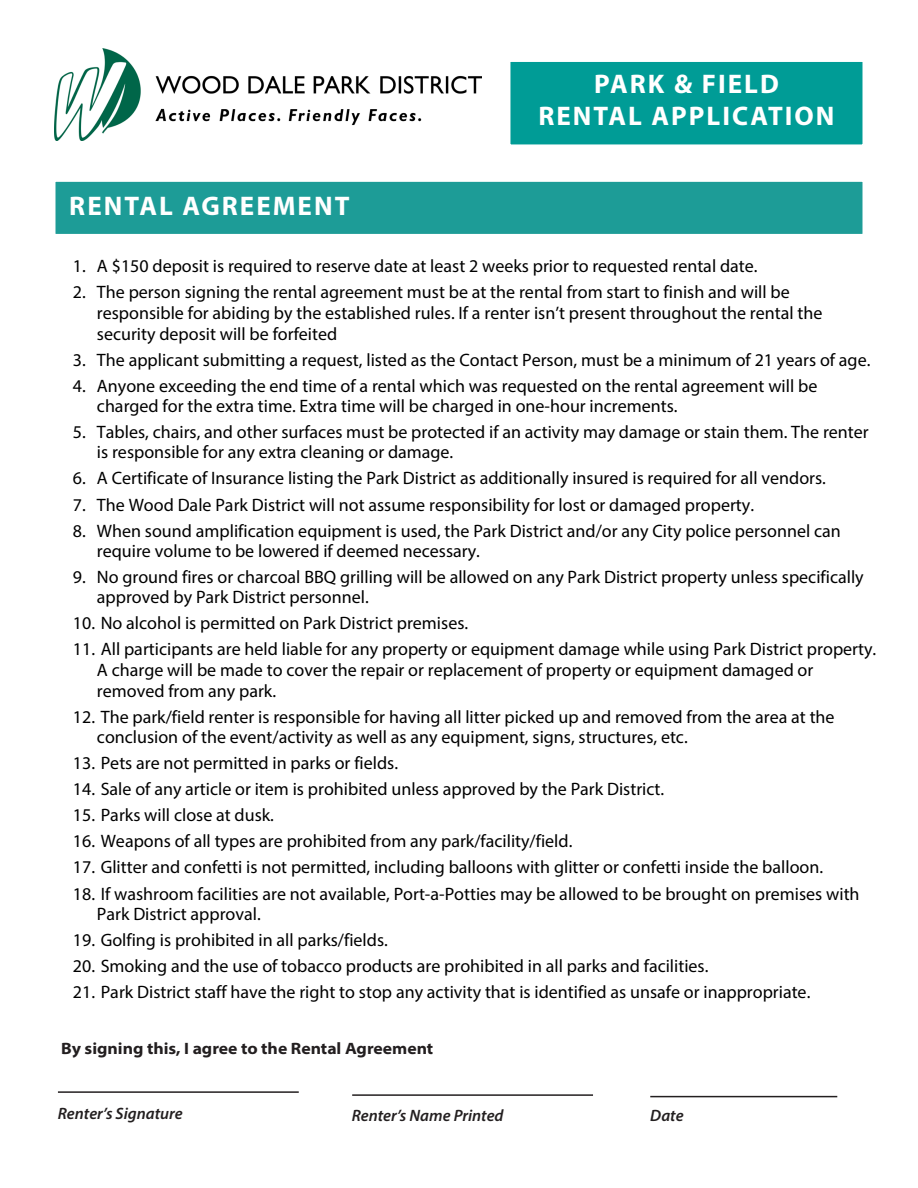
<style>
.page{position:relative;width:918px;height:1188px;background:#fff}
.page>*{position:absolute;margin:0;border:0;box-sizing:border-box;transform-origin:0 0}
.t1{font:700 27px "Myriad Pro";letter-spacing:.075em;color:#fff}
.t2{font:18px/20.1px "Myriad Pro";color:#000}
.t3{font:700 semi-expanded 16.5px "Myriad Pro";color:#231f20}
.t4{font:italic 600 16.5px "Myriad Pro";color:#231f20}
</style>
<div class="page">
<div style="left:54px;top:180px;width:810px;height:55px;background:#1d9c97;border:2px solid #fff"></div>
<hr style="left:58px;top:1091px;width:241px;height:2px;background:#231f20">
<hr style="left:352px;top:1094px;width:241px;height:2px;background:#231f20">
<hr style="left:650px;top:1096px;width:187px;height:1px;background:#231f20">
<img style="left:54px;top:48px;width:428px;height:92px">
<div style="left:509px;top:60px;width:355px;height:86px;background:#009c96;border:2px solid #fff"></div>
<p class="t1" style="left:69px;top:188px;width:282px">RENTAL AGREEMENT</p>
<p class="t1" style="left:594px;top:66px;width:186px">PARK &amp; FIELD</p>
<p class="t1" style="left:538px;top:99px;width:298px">RENTAL APPLICATION</p>
<p class="t2" style="left:73px;top:256px;width:686px">1. A $150 deposit is required to reserve date at least 2 weeks prior to requested rental date.</p>
<p class="t2" style="left:97px;top:281px;width:727px;line-height:20.9px;text-indent:-24px">2. The person signing the rental agreement must be at the rental from start to finish and will be responsible for abiding by the established rules. If a renter isn’t present throughout the rental the security deposit will be forfeited</p>
<p class="t2" style="left:73px;top:350px;width:799px">3. The applicant submitting a request, listed as the Contact Person, must be a minimum of 21 years of age.</p>
<p class="t2" style="left:97px;top:376px;width:722px;text-indent:-24px">4. Anyone exceeding the end time of a rental which was requested on the rental agreement will be charged for the extra time. Extra time will be charged in one-hour increments.</p>
<p class="t2" style="left:97px;top:422px;width:773px;text-indent:-24px">5. Tables, chairs, and other surfaces must be protected if an activity may damage or stain them. The renter is responsible for any extra cleaning or damage.</p>
<p class="t2" style="left:73px;top:468px;width:755px">6. A Certificate of Insurance listing the Park District as additionally insured is required for all vendors.</p>
<p class="t2" style="left:73px;top:494px;width:683px">7. The Wood Dale Park District will not assume responsibility for lost or damaged property.</p>
<p class="t2" style="left:97px;top:520px;width:745px;text-indent:-24px">8. When sound amplification equipment is used, the Park District and/or any City police personnel can require volume to be lowered if deemed necessary.</p>
<p class="t2" style="left:97px;top:566px;width:768px;text-indent:-24px">9. No ground fires or charcoal BBQ grilling will be allowed on any Park District property unless specifically approved by Park District personnel.</p>
<p class="t2" style="left:73px;top:613px;width:397px">10. No alcohol is permitted on Park District premises.</p>
<p class="t2" style="left:97px;top:638px;width:781px;line-height:20.9px;text-indent:-24px">11. All participants are held liable for any property or equipment damage while using Park District property.<br>A charge will be made to cover the repair or replacement of property or equipment damaged or removed from any park.</p>
<p class="t2" style="left:97px;top:707px;width:739px;text-indent:-24px">12. The park/field renter is responsible for having all litter picked up and removed from the area at the conclusion of the event/activity as well as any equipment, signs, structures, etc.</p>
<p class="t2" style="left:73px;top:753px;width:327px">13. Pets are not permitted in parks or fields.</p>
<p class="t2" style="left:73px;top:779px;width:593px">14. Sale of any article or item is prohibited unless approved by the Park District.</p>
<p class="t2" style="left:73px;top:805px;width:203px">15. Parks will close at dusk.</p>
<p class="t2" style="left:73px;top:831px;width:501px">16. Weapons of all types are prohibited from any park/facility/field.</p>
<p class="t2" style="left:73px;top:857px;width:752px">17. Glitter and confetti is not permitted, including balloons with glitter or confetti inside the balloon.</p>
<p class="t2" style="left:97px;top:883px;width:764px;text-indent:-24px">18. If washroom facilities are not available, Port-a-Potties may be allowed to be brought on premises with<br>Park District approval.</p>
<p class="t2" style="left:73px;top:929px;width:316px">19. Golfing is prohibited in all parks/fields.</p>
<p class="t2" style="left:73px;top:955px;width:637px">20. Smoking and the use of tobacco products are prohibited in all parks and facilities.</p>
<p class="t2" style="left:73px;top:982px;width:739px">21. Park District staff have the right to stop any activity that is identified as unsafe or inappropriate.</p>
<p class="t3" style="left:61px;top:1038px;width:374px">By signing this, I agree to the Rental Agreement</p>
<p class="t4" style="left:58px;top:1103px;width:126px">Renter’s Signature</p>
<p class="t4" style="left:352px;top:1105px;width:153px">Renter’s Name Printed</p>
<p class="t4" style="left:650px;top:1105px;width:35px">Date</p>
</div>
